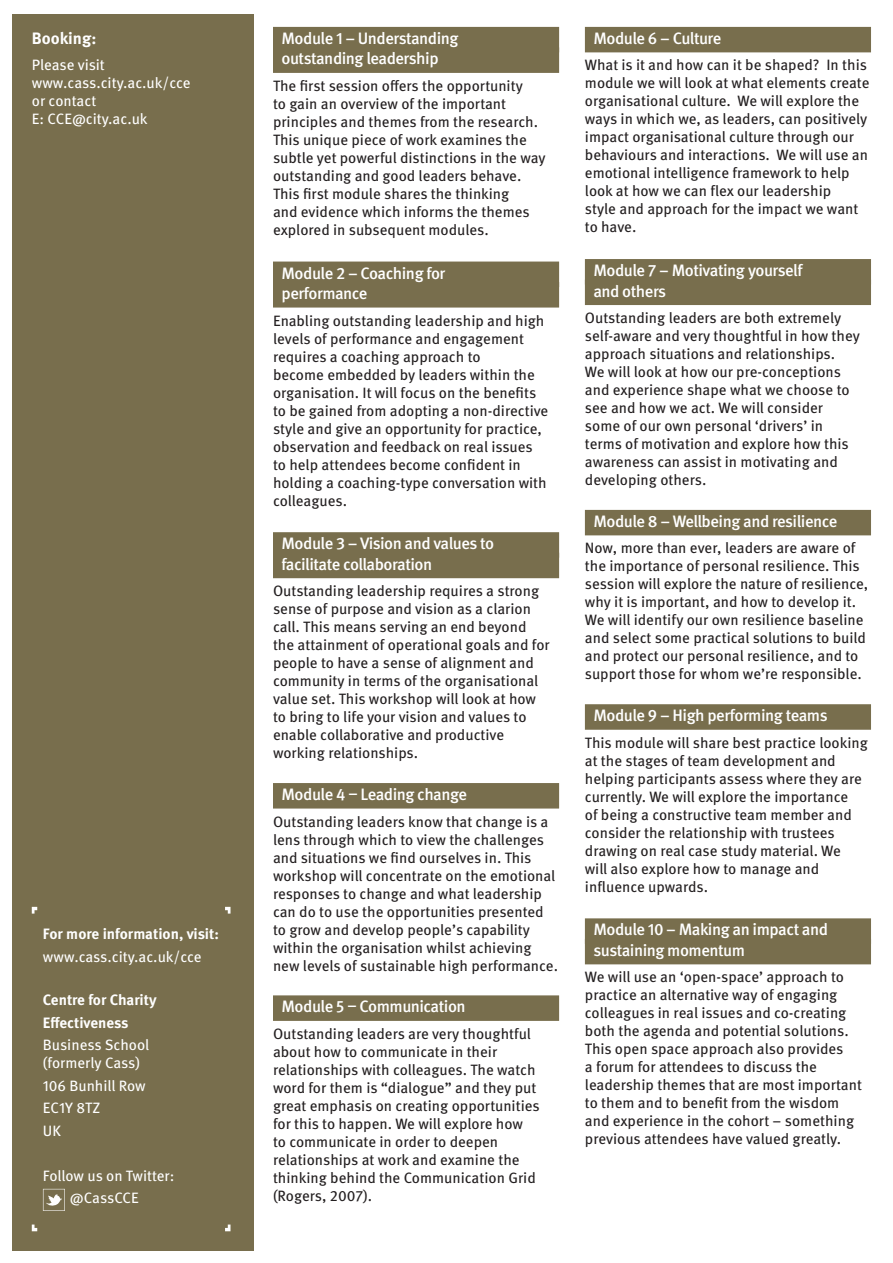
<style>
.page{position:relative;width:893px;height:1263px;background:#fff}
.page>*{position:absolute;margin:0;border:0;box-sizing:border-box;transform-origin:0 0}
._8__Highlighted_text{font:500 16.5px "Meta OT";letter-spacing:-.03em;color:#fff}
._0__Body__MetaOT_Boo{font:700 16.5px "Meta OT";color:#fff}
._0__Body__MetaOT_Boo-2{font:15px/18px "Meta OT";color:#231f20}
._0__Body__MetaOT_Boo-3{font:15px/22.5px "Meta OT";letter-spacing:-.005em;color:#fff}
._0__Body__MetaOT_Boo-4{font:700 15px/22.5px "Meta OT";color:#fff}
.s1{font-weight:400}
</style>
<div class="page">
<div style="left:13px;top:14px;width:241px;height:1236px;background:#786e4d"></div>
<svg style="left:32px;top:907px;width:5px;height:6px"></svg>
<svg style="left:32px;top:1224px;width:5px;height:7px"></svg>
<svg style="left:225px;top:1224px;width:6px;height:7px"></svg>
<svg style="left:225px;top:907px;width:6px;height:6px"></svg>
<svg style="left:43px;top:1189px;width:22px;height:22px"></svg>
<div style="left:273px;top:27px;width:286px;height:25px;background:#786e4d"></div>
<div style="left:273px;top:47px;width:286px;height:26px;background:#786e4d"></div>
<div style="left:273px;top:262px;width:286px;height:25px;background:#786e4d"></div>
<div style="left:273px;top:282px;width:286px;height:26px;background:#786e4d"></div>
<div style="left:273px;top:532px;width:286px;height:26px;background:#786e4d"></div>
<div style="left:273px;top:553px;width:286px;height:25px;background:#786e4d"></div>
<div style="left:273px;top:783px;width:286px;height:25px;background:#786e4d"></div>
<div style="left:273px;top:995px;width:286px;height:26px;background:#786e4d"></div>
<div style="left:585px;top:27px;width:286px;height:25px;background:#786e4d"></div>
<div style="left:585px;top:259px;width:286px;height:26px;background:#786e4d"></div>
<div style="left:585px;top:280px;width:286px;height:25px;background:#786e4d"></div>
<div style="left:585px;top:510px;width:286px;height:25px;background:#786e4d"></div>
<div style="left:585px;top:704px;width:286px;height:26px;background:#786e4d"></div>
<div style="left:585px;top:918px;width:286px;height:26px;background:#786e4d"></div>
<div style="left:585px;top:939px;width:286px;height:25px;background:#786e4d"></div>
<p class="_0__Body__MetaOT_Boo" style="left:32px;top:28px;width:66px">Booking:</p>
<p class="_0__Body__MetaOT_Boo-3" style="left:32px;top:56px;width:160px;line-height:18px">Please visit www.cass.city.ac.uk/cce or contact<br>E: CCE@city.ac.uk</p>
<p class="_0__Body__MetaOT_Boo-4" style="left:43px;top:923px;width:178px">For more information, visit: <span class="s1">www.cass.city.ac.uk/cce</span></p>
<p class="_0__Body__MetaOT_Boo-4" style="left:43px;top:989px;width:115px">Centre for Charity<br>Effectiveness<br><span class="s1">Business School</span></p>
<p class="_0__Body__MetaOT_Boo-3" style="left:43px;top:1052px;width:104px">(formerly Cass)<br>106 Bunhill Row<br>EC1Y 8TZ<br>UK</p>
<p class="_0__Body__MetaOT_Boo-3" style="left:43px;top:1165px;width:133px;text-align:center">Follow us on Twitter: @CassCCE</p>
<p class="_8__Highlighted_text" style="left:281px;top:29px;width:179px">Module 1 – Understanding</p>
<p class="_8__Highlighted_text" style="left:281px;top:49px;width:159px">outstanding leadership</p>
<p class="_0__Body__MetaOT_Boo-2" style="left:273px;top:77px;width:274px">The first session offers the opportunity<br>to gain an overview of the important principles and themes from the research.<br>This unique piece of work examines the subtle yet powerful distinctions in the way outstanding and good leaders behave.<br>This first module shares the thinking<br>and evidence which informs the themes explored in subsequent modules.</p>
<p class="_8__Highlighted_text" style="left:281px;top:263px;width:165px">Module 2 – Coaching for</p>
<p class="_8__Highlighted_text" style="left:281px;top:284px;width:87px">performance</p>
<p class="_0__Body__MetaOT_Boo-2" style="left:273px;top:312px;width:277px">Enabling outstanding leadership and high levels of performance and engagement requires a coaching approach to<br>become embedded by leaders within the organisation. It will focus on the benefits to be gained from adopting a non-directive style and give an opportunity for practice, observation and feedback on real issues to help attendees become confident in holding a coaching-type conversation with colleagues.</p>
<p class="_8__Highlighted_text" style="left:281px;top:534px;width:214px">Module 3 – Vision and values to</p>
<p class="_8__Highlighted_text" style="left:281px;top:554px;width:152px">facilitate collaboration</p>
<p class="_0__Body__MetaOT_Boo-2" style="left:273px;top:582px;width:278px">Outstanding leadership requires a strong sense of purpose and vision as a clarion call. This means serving an end beyond the attainment of operational goals and for people to have a sense of alignment and community in terms of the organisational value set. This workshop will look at how to bring to life your vision and values to enable collaborative and productive working relationships.</p>
<p class="_8__Highlighted_text" style="left:281px;top:785px;width:187px">Module 4 – Leading change</p>
<p class="_0__Body__MetaOT_Boo-2" style="left:273px;top:812px;width:287px">Outstanding leaders know that change is a lens through which to view the challenges and situations we find ourselves in. This workshop will concentrate on the emotional responses to change and what leadership can do to use the opportunities presented to grow and develop people’s capability within the organisation whilst achieving new levels of sustainable high performance.</p>
<p class="_8__Highlighted_text" style="left:281px;top:997px;width:186px">Module 5 – Communication</p>
<p class="_0__Body__MetaOT_Boo-2" style="left:273px;top:1025px;width:268px">Outstanding leaders are very thoughtful about how to communicate in their relationships with colleagues. The watch word for them is “dialogue” and they put great emphasis on creating opportunities for this to happen. We will explore how<br>to communicate in order to deepen relationships at work and examine the thinking behind the Communication Grid (Rogers, 2007).</p>
<p class="_8__Highlighted_text" style="left:593px;top:29px;width:129px">Module 6 – Culture</p>
<p class="_0__Body__MetaOT_Boo-2" style="left:585px;top:56px;width:286px">What is it and how can it be shaped? In this module we will look at what elements create organisational culture. We will explore the ways in which we, as leaders, can positively impact organisational culture through our behaviours and interactions. We will use an emotional intelligence framework to help look at how we can flex our leadership<br>style and approach for the impact we want to have.</p>
<p class="_8__Highlighted_text" style="left:593px;top:261px;width:211px">Module 7 – Motivating yourself</p>
<p class="_8__Highlighted_text" style="left:593px;top:281px;width:74px">and others</p>
<p class="_0__Body__MetaOT_Boo-2" style="left:585px;top:309px;width:277px">Outstanding leaders are both extremely self-aware and very thoughtful in how they approach situations and relationships.<br>We will look at how our pre-conceptions and experience shape what we choose to see and how we act. We will consider some of our own personal ‘drivers’ in terms of motivation and explore how this awareness can assist in motivating and developing others.</p>
<p class="_8__Highlighted_text" style="left:593px;top:512px;width:245px">Module 8 – Wellbeing and resilience</p>
<p class="_0__Body__MetaOT_Boo-2" style="left:585px;top:539px;width:285px">Now, more than ever, leaders are aware of the importance of personal resilience. This session will explore the nature of resilience, why it is important, and how to develop it.<br>We will identify our own resilience baseline and select some practical solutions to build and protect our personal resilience, and to support those for whom we’re responsible.</p>
<p class="_8__Highlighted_text" style="left:593px;top:706px;width:236px">Module 9 – High performing teams</p>
<p class="_0__Body__MetaOT_Boo-2" style="left:585px;top:734px;width:284px">This module will share best practice looking at the stages of team development and helping participants assess where they are currently. We will explore the importance<br>of being a constructive team member and consider the relationship with trustees drawing on real case study material. We<br>will also explore how to manage and influence upwards.</p>
<p class="_8__Highlighted_text" style="left:593px;top:920px;width:236px">Module 10 – Making an impact and</p>
<p class="_8__Highlighted_text" style="left:593px;top:940px;width:153px">sustaining momentum</p>
<p class="_0__Body__MetaOT_Boo-2" style="left:585px;top:968px;width:279px">We will use an ‘open-space’ approach to practice an alternative way of engaging colleagues in real issues and co-creating both the agenda and potential solutions.<br>This open space approach also provides<br>a forum for attendees to discuss the leadership themes that are most important to them and to benefit from the wisdom and experience in the cohort – something previous attendees have valued greatly.</p>
</div>
